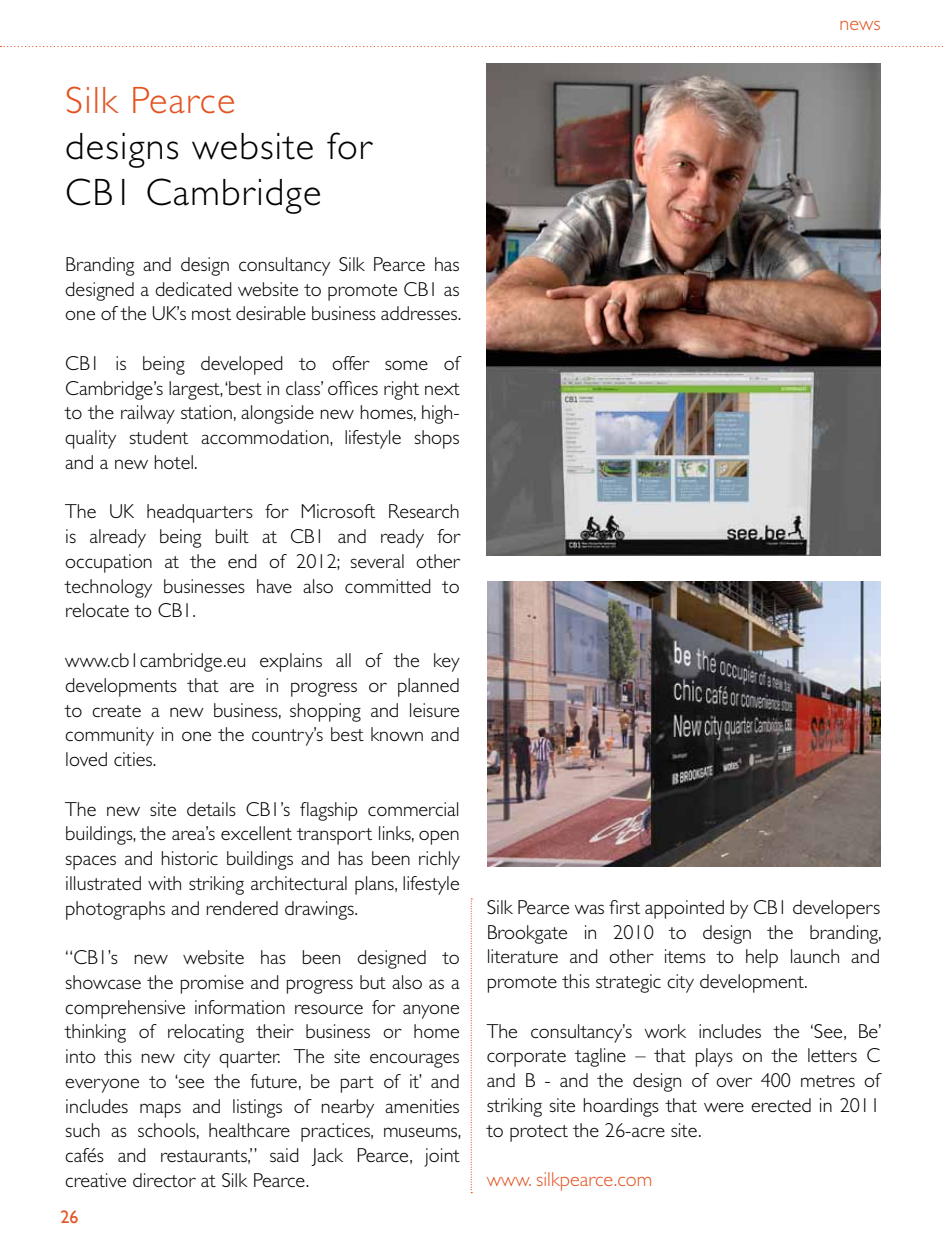
<style>
.page{position:relative;width:944px;height:1257px;background:#fff}
.page>*{position:absolute;margin:0;border:0;box-sizing:border-box;transform-origin:0 0}
.t1{font:300 38.25px/45.9px "Gill Sans";letter-spacing:.03em;color:#000}
.t2{font:300 38.25px "Gill Sans";letter-spacing:.03em;color:#e35321}
.t3{font:300 20.25px/24.8px "Gill Sans";color:#000;text-align:justify}
.t4{font:300 20.25px "Gill Sans";color:#e35321}
.t5{font:18px "Gill Sans";color:#e35321}
</style>
<div class="page">
<svg style="left:1px;top:46px;width:943px;height:1px"></svg>
<svg style="left:471px;top:898px;width:1px;height:295px"></svg>
<img style="left:487px;top:64px;width:393px;height:491px">
<img style="left:487px;top:581px;width:394px;height:285px">
<h1 class="t2" style="left:65px;top:79px;width:172px">Silk Pearce</h1>
<h1 class="t1" style="left:65px;top:124px;width:308px">designs website for<br>CB1 Cambridge</h1>
<p class="t3" style="left:65px;top:252px;width:397px">Branding and design consultancy Silk Pearce has designed a dedicated website to promote CB1 as one of the UK’s most desirable business addresses.</p>
<p class="t3" style="left:65px;top:351px;width:396px">CB1 is being developed to offer some of Cambridge’s largest, ‘best in class’ offices right next to the railway station, alongside new homes, high&shy;quality student accommodation, lifestyle shops and a new hotel.</p>
<p class="t3" style="left:65px;top:499px;width:396px">The UK headquarters for Microsoft Research is already being built at CB1 and ready for occupation at the end of 2012; several other technology businesses have also committed to relocate to CB1.</p>
<p class="t3" style="left:65px;top:648px;width:396px">www.cb1cambridge.eu explains all of the key developments that are in progress or planned to create a new business, shopping and leisure community in one the country’s best known and loved cities.</p>
<p class="t3" style="left:65px;top:796px;width:396px">The new site details CB1’s flagship commercial buildings, the area’s excellent transport links, open spaces and historic buildings and has been richly illustrated with striking architectural plans, lifestyle photographs and rendered drawings.</p>
<p class="t3" style="left:65px;top:945px;width:398px">“CB1’s new website has been designed to showcase the promise and progress but also as a comprehensive information resource for anyone thinking of relocating their business or home into this new city quarter. The site encourages everyone to ‘see the future, be part of it’ and includes maps and listings of nearby amenities such as schools, healthcare practices, museums, cafés and restaurants,” said Jack Pearce, joint creative director at Silk Pearce.</p>
<p class="t5" style="left:61px;top:1206px;width:19px">26</p>
<p class="t4" style="left:840px;top:12px;width:43px">news</p>
<p class="t3" style="left:487px;top:895px;width:397px">Silk Pearce was first appointed by CB1 developers Brookgate in 2010 to design the branding, literature and other items to help launch and promote this strategic city development.</p>
<p class="t3" style="left:487px;top:1018px;width:397px">The consultancy’s work includes the ‘See, Be’ corporate tagline – that plays on the letters C and B - and the design of over 400 metres of striking site hoardings that were erected in 2011 to protect the 26-acre site.</p>
<p class="t4" style="left:487px;top:1168px;width:167px">www. silkpearce.com</p>
</div>
